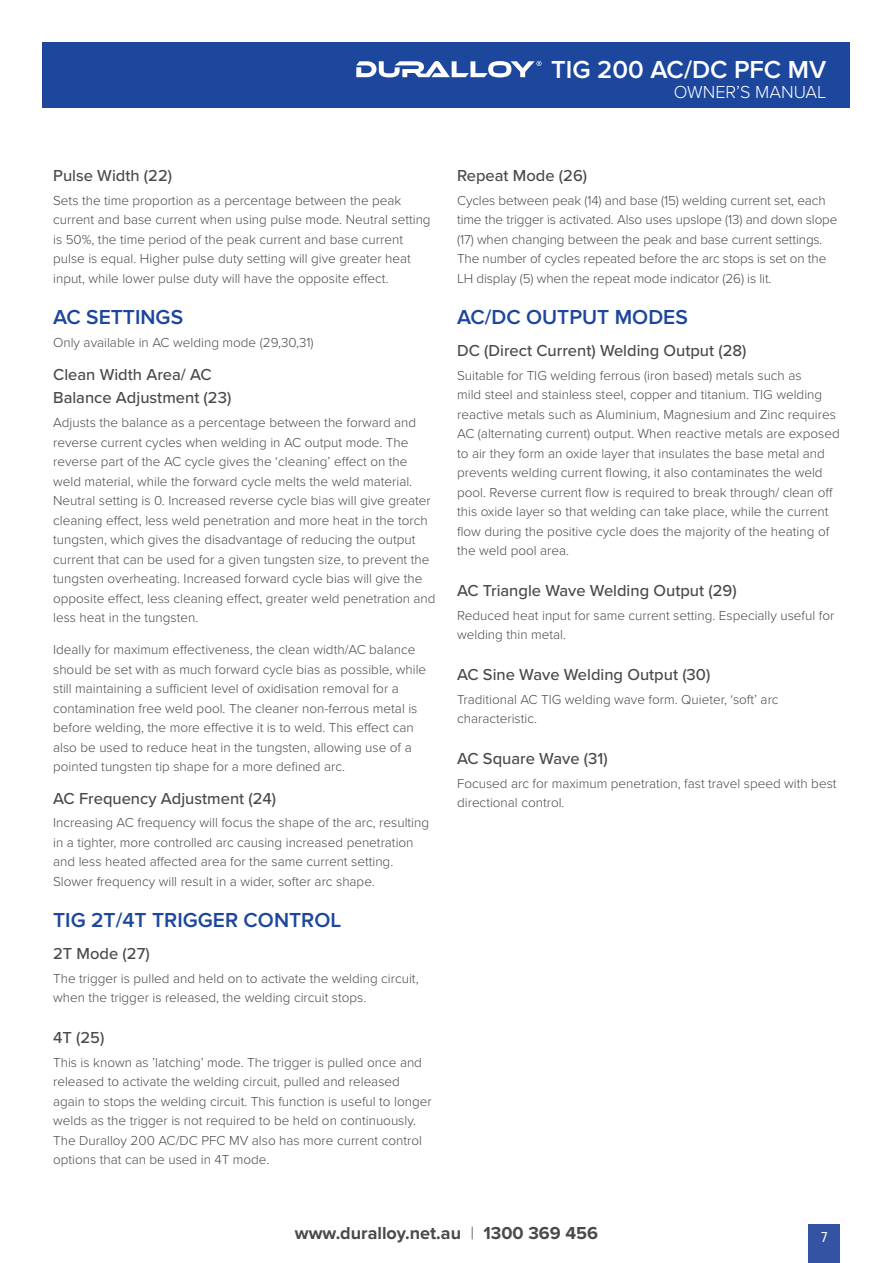
<style>
.page{position:relative;width:893px;height:1263px;background:#fff}
.page>*{position:absolute;margin:0;border:0;box-sizing:border-box;transform-origin:0 0}
.t1{font:600 25.5px "Proxima Nova";color:#fff}
.t2{font:600 21px "Proxima Nova";color:#1d469d}
.t3{font:700 18px "Proxima Nova";color:#484a4c}
.t4{font:300 18px "Proxima Nova";color:#fff}
.t5{font:500 16.5px/23.7px "Proxima Nova";color:#484a4c}
.t6{font:15px "Proxima Nova Cond";color:#fff}
.t7{font:300 13.5px/19.5px "Proxima Nova";color:#484a4c}
.s1{font-weight:300}
</style>
<div class="page">
<div style="left:43px;top:43px;width:807px;height:65px;background:#1d469d"></div>
<svg style="left:356px;top:61px;width:186px;height:16px"></svg>
<div style="left:808px;top:1225px;width:32px;height:38px;background:#3553a3"></div>
<h1 class="t1" style="left:551px;top:55px;width:277px">TIG 200 AC/DC PFC MV</h1>
<h3 class="t4" style="left:674px;top:81px;width:154px">OWNER’S MANUAL</h3>
<p class="t5" style="left:53px;top:164px;width:120px">Pulse Width (22)</p>
<p class="t7" style="left:53px;top:191px;width:379px">Sets the time proportion as a percentage between the peak current and base current when using pulse mode. Neutral setting is 50%, the time period of the peak current and base current pulse is equal. Higher pulse duty setting will give greater heat input, while lower pulse duty will have the opposite effect.</p>
<h2 class="t2" style="left:53px;top:304px;width:132px">AC SETTINGS</h2>
<p class="t7" style="left:53px;top:333px;width:262px">Only available in AC welding mode (29,30,31)</p>
<p class="t5" style="left:53px;top:363px;width:180px">Clean Width Area/ AC<br>Balance Adjustment (23)</p>
<p class="t7" style="left:53px;top:413px;width:384px">Adjusts the balance as a percentage between the forward and reverse current cycles when welding in AC output mode. The reverse part of the AC cycle gives the ‘cleaning’ effect on the weld material, while the forward cycle melts the weld material.<br>Neutral setting is 0. Increased reverse cycle bias will give greater cleaning effect, less weld penetration and more heat in the torch tungsten, which gives the disadvantage of reducing the output current that can be used for a given tungsten size, to prevent the tungsten overheating. Increased forward cycle bias will give the opposite effect, less cleaning effect, greater weld penetration and less heat in the tungsten.</p>
<p class="t7" style="left:53px;top:640px;width:375px">Ideally for maximum effectiveness, the clean width/AC balance should be set with as much forward cycle bias as possible, while still maintaining a sufficient level of oxidisation removal for a contamination free weld pool. The cleaner non-ferrous metal is before welding, the more effective it is to weld. This effect can also be used to reduce heat in the tungsten, allowing use of a pointed tungsten tip shape for a more defined arc.</p>
<p class="t5" style="left:53px;top:787px;width:225px">AC Frequency Adjustment (24)</p>
<p class="t7" style="left:53px;top:813px;width:377px">Increasing AC frequency will focus the shape of the arc, resulting in a tighter, more controlled arc causing increased penetration and less heated affected area for the same current setting.<br>Slower frequency will result in a wider, softer arc shape.</p>
<h2 class="t2" style="left:53px;top:907px;width:290px">TIG 2T/4T TRIGGER CONTROL</h2>
<p class="t5" style="left:53px;top:942px;width:98px">2T Mode (27)</p>
<p class="t7" style="left:53px;top:969px;width:367px">The trigger is pulled and held on to activate the welding circuit, when the trigger is released, the welding circuit stops.</p>
<p class="t5" style="left:53px;top:1026px;width:53px">4T (25)</p>
<p class="t7" style="left:53px;top:1053px;width:380px">This is known as ’latching’ mode. The trigger is pulled once and released to activate the welding circuit, pulled and released again to stops the welding circuit. This function is useful to longer welds as the trigger is not required to be held on continuously.<br>The Duralloy 200 AC/DC PFC MV also has more current control options that can be used in 4T mode.</p>
<p class="t5" style="left:457px;top:164px;width:132px">Repeat Mode (26)</p>
<p class="t7" style="left:457px;top:191px;width:382px">Cycles between peak (14) and base (15) welding current set, each time the trigger is activated. Also uses upslope (13) and down slope (17) when changing between the peak and base current settings.<br>The number of cycles repeated before the arc stops is set on the LH display (5) when the repeat mode indicator (26) is lit.</p>
<h2 class="t2" style="left:457px;top:304px;width:232px">AC/DC OUTPUT MODES</h2>
<p class="t5" style="left:457px;top:339px;width:291px">DC (Direct Current) Welding Output (28)</p>
<p class="t7" style="left:457px;top:365px;width:384px">Suitable for TIG welding ferrous (iron based) metals such as<br>mild steel and stainless steel, copper and titanium. TIG welding reactive metals such as Aluminium, Magnesium and Zinc requires AC (alternating current) output. When reactive metals are exposed to air they form an oxide layer that insulates the base metal and prevents welding current flowing, it also contaminates the weld pool. Reverse current flow is required to break through/ clean off this oxide layer so that welding can take place, while the current flow during the positive cycle does the majority of the heating of the weld pool area.</p>
<p class="t5" style="left:457px;top:579px;width:281px">AC Triangle Wave Welding Output (29)</p>
<p class="t7" style="left:457px;top:605px;width:379px">Reduced heat input for same current setting. Especially useful for welding thin metal.</p>
<p class="t5" style="left:457px;top:663px;width:255px">AC Sine Wave Welding Output (30)</p>
<p class="t7" style="left:457px;top:690px;width:323px">Traditional AC TIG welding wave form. Quieter, ‘soft’ arc characteristic.</p>
<p class="t5" style="left:457px;top:747px;width:152px">AC Square Wave (31)</p>
<p class="t7" style="left:457px;top:774px;width:381px">Focused arc for maximum penetration, fast travel speed with best directional control.</p>
<h3 class="t3" style="left:295px;top:1222px;width:305px">www.duralloy.net.au <span class="s1">|</span> 1300 369 456</h3>
<p class="t6" style="left:821px;top:1228px;width:8px">7</p>
</div>
